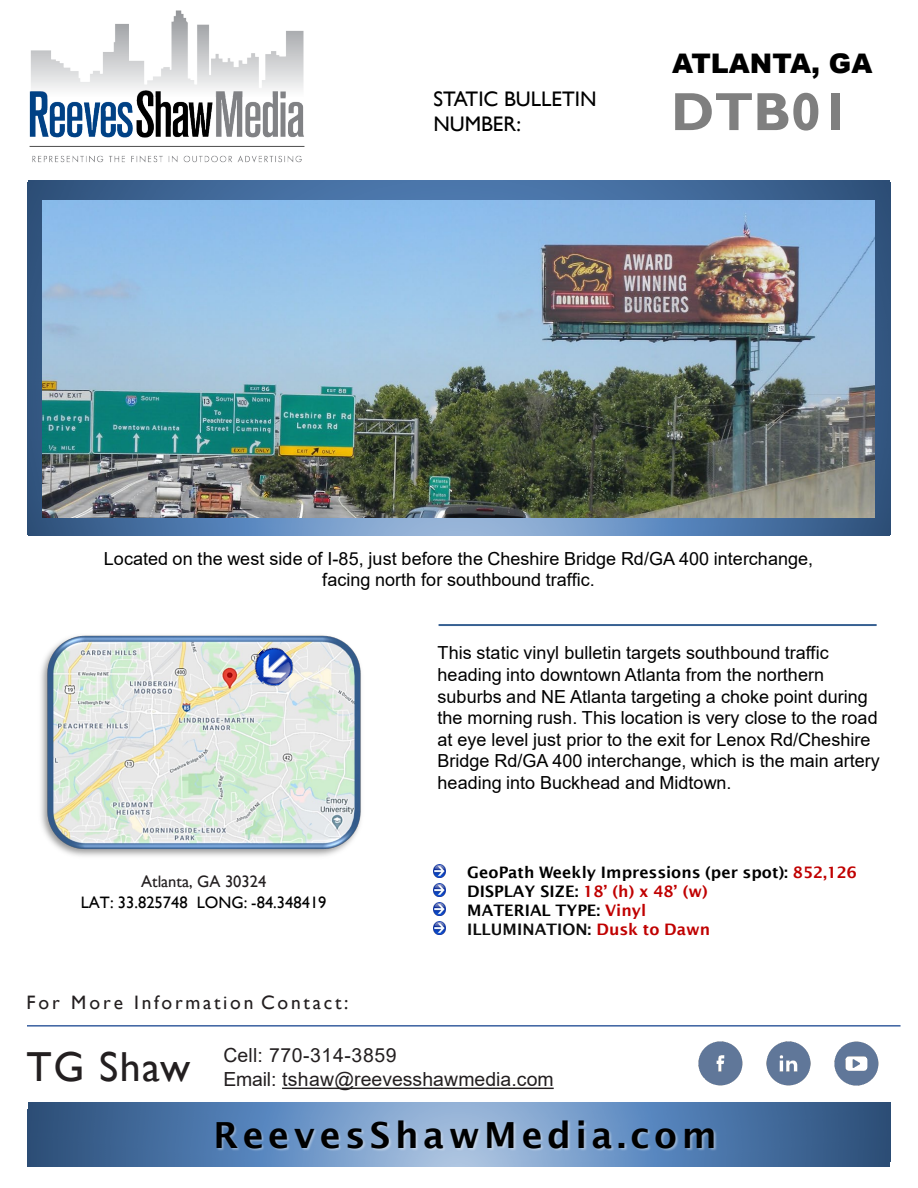
<style>
.page{position:relative;width:918px;height:1188px;background:#fff}
.page>*{position:absolute;margin:0;border:0;box-sizing:border-box;transform-origin:0 0}
.t1{font:700 54px "Gill Sans";color:#7f7f7f}
.t2{font:42px "Gill Sans";letter-spacing:.035em;color:#231f20}
.t3{font:600 36px "Lucida Sans";letter-spacing:.125em;color:#000}
.t4{font:900 27px "Arial";color:#000}
.t5{font:21px "Gill Sans";color:#000}
.t6{font:19.5px "Arial";letter-spacing:.01em;color:#231f20}
.t7{font:19.5px "Gill Sans";letter-spacing:.14em;color:#231f20}
.t8{font:18px/21.6px "Arial";color:#000}
.t9{font:16.5px "Gill Sans";color:#000}
.t10{font:16.5px "Gill Sans";color:#231f20}
.t11{font:600 15.9px "Lucida Sans";color:#000}
.t12{font:600 15.9px "Lucida Sans";color:#c00000}
.t13{font:600 15.9px "Lucida Sans";color:#0d0d0d}
.s1{color:#c00000}
.s2{color:#000}
</style>
<div class="page">
<svg style="left:27px;top:180px;width:864px;height:356px;background:#496f9d"></svg>
<svg style="left:27px;top:1103px;width:864px;height:63px;background:#3a5f8d"></svg>
<img style="left:190px;top:1102px;width:558px;height:65px">
<svg style="left:433px;top:865px;width:12px;height:13px"></svg>
<img style="left:433px;top:883px;width:12px;height:14px">
<img style="left:433px;top:902px;width:12px;height:14px">
<img style="left:433px;top:921px;width:12px;height:14px">
<img style="left:40px;top:635px;width:321px;height:221px">
<hr style="left:27px;top:1025px;width:874px;height:2px;background:#3960a0">
<svg style="left:282px;top:1088px;width:272px;height:1px"></svg>
<hr style="left:439px;top:624px;width:438px;height:2px;background:#376092">
<img style="left:834px;top:1041px;width:45px;height:45px">
<img style="left:698px;top:1041px;width:45px;height:45px">
<img style="left:766px;top:1041px;width:45px;height:45px">
<img style="left:29px;top:10px;width:276px;height:153px">
<img style="left:246px;top:640px;width:53px;height:53px">
<img style="left:43px;top:201px;width:831px;height:317px">
<p class="t5" style="left:433px;top:86px;width:165px">STATIC BULLETIN</p>
<p class="t5" style="left:433px;top:112px;width:89px">NUMBER:</p>
<p class="t4" style="left:672px;top:44px;width:202px">ATLANTA, GA</p>
<p class="t1" style="left:671px;top:79px;width:181px">DTB01</p>
<p class="t8" style="left:104px;top:547px;width:711px">Located on the west side of I-85, just before the Cheshire Bridge Rd/GA 400 interchange,</p>
<p class="t8" style="left:322px;top:569px;width:274px">facing north for southbound traffic.</p>
<p class="t10" style="left:141px;top:872px;width:127px">Atlanta, GA 30324</p>
<p class="t9" style="left:81px;top:893px;width:247px">LAT: 33.825748 LONG: -84.348419</p>
<p class="t7" style="left:27px;top:991px;width:323px">For More Information Contact:</p>
<p class="t8" style="left:438px;top:642px;width:444px">This static vinyl bulletin targets southbound traffic heading into downtown Atlanta from the northern suburbs and NE Atlanta targeting a choke point during the morning rush. This location is very close to the road at eye level just prior to the exit for Lenox Rd/Cheshire Bridge Rd/GA 400 interchange, which is the main artery heading into Buckhead and Midtown.</p>
<p class="t11" style="left:467px;top:863px;width:391px">GeoPath Weekly Impressions (per spot): <span class="s1">852,126</span></p>
<p class="t12" style="left:467px;top:882px;width:242px"><span class="s2">DISPLAY SIZE:</span> 18’ (h) x 48’ (w)</p>
<p class="t11" style="left:467px;top:901px;width:181px">MATERIAL TYPE: <span class="s1">Vinyl</span></p>
<p class="t13" style="left:467px;top:920px;width:244px">ILLUMINATION: <span class="s1">Dusk to Dawn</span></p>
<p class="t2" style="left:27px;top:1043px;width:165px">TG Shaw</p>
<p class="t6" style="left:223px;top:1041px;width:175px">Cell: 770-314-3859</p>
<p class="t6" style="left:223px;top:1065px;width:332px">Email: tshaw@reevesshawmedia.com</p>
<p class="t3" style="left:213px;top:1115px;width:505px">ReevesShawMedia.com</p>
</div>
